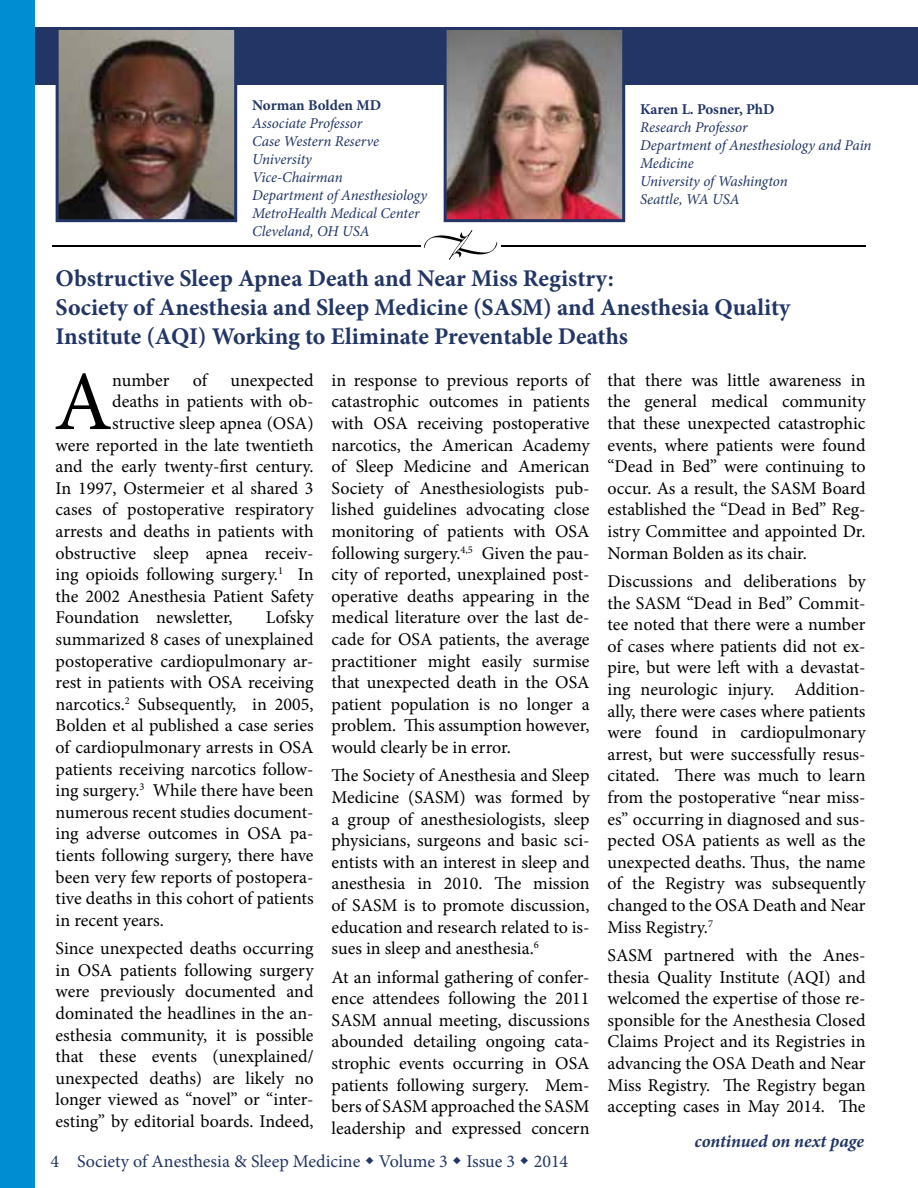
<style>
.page{position:relative;width:918px;height:1188px;background:#fff}
.page>*{position:absolute;margin:0;border:0;box-sizing:border-box;transform-origin:0 0}
.t1{font:84.45px "Minion Pro";color:#000}
.t2{font:700 24px/28.8px "Minion Pro";color:#223564}
.t3{font:18px/21.6px "Minion Pro";color:#000;text-align:justify}
.t4{font:18px "Minion Pro";color:#223564}
.t5{font:italic 700 18px "Minion Pro";letter-spacing:-.005em;color:#223564}
.t6{font:italic 15px/18px "Minion Pro";letter-spacing:-.01em;color:#223564}
.t7{font:700 15px "Minion Pro";letter-spacing:-.005em;color:#223564}
</style>
<div class="page">
<div style="left:1px;top:27px;width:917px;height:58px;background:#223564"></div>
<hr style="left:52px;top:246px;width:814px;height:1px;background:#000">
<div style="left:421px;top:228px;width:80px;height:30px;background:#fff"></div>
<svg style="left:424px;top:230px;width:73px;height:30px"></svg>
<div style="left:0;top:0;width:34px;height:1188px;background:#008dd2"></div>
<img style="left:60px;top:31px;width:173px;height:187px">
<div style="left:56px;top:27px;width:181px;height:195px;border:3px solid #223564"></div>
<img style="left:448px;top:31px;width:173px;height:187px">
<div style="left:444px;top:27px;width:181px;height:195px;border:3px solid #223564"></div>
<p class="t7" style="left:252px;top:95px;width:130px">Norman Bolden MD</p>
<p class="t6" style="left:252px;top:114px;width:176px">Associate Professor<br>Case Western Reserve<br>University<br>Vice-Chairman<br>Department of Anesthesiology<br>MetroHealth Medical Center<br>Cleveland, OH USA</p>
<p class="t7" style="left:640px;top:99px;width:136px">Karen L. Posner, PhD</p>
<p class="t6" style="left:640px;top:118px;width:233px">Research Professor<br>Department of Anesthesiology and Pain<br>Medicine<br>University of Washington<br>Seattle, WA USA</p>
<h2 class="t2" style="left:56px;top:264px;width:736px">Obstructive Sleep Apnea Death and Near Miss Registry:<br>Society of Anesthesia and Sleep Medicine (SASM) and Anesthesia Quality<br>Institute (AQI) Working to Eliminate Preventable Deaths</h2>
<h1 class="t1" style="left:54px;top:346px;width:60px">A</h1>
<p class="t3" style="left:112px;top:369px;width:59px">number</p>
<p class="t3" style="left:193px;top:369px;width:16px">of</p>
<p class="t3" style="left:230px;top:369px;width:85px">unexpected</p>
<p class="t3" style="left:112px;top:391px;width:203px">deaths in patients with ob-</p>
<p class="t3" style="left:112px;top:413px;width:203px">structive sleep apnea (OSA)</p>
<p class="t3" style="left:56px;top:434px;width:260px">were reported in the late twentieth</p>
<p class="t3" style="left:56px;top:456px;width:259px">and the early twenty-first century.</p>
<p class="t3" style="left:56px;top:477px;width:259px">In 1997, Ostermeier et al shared 3</p>
<p class="t3" style="left:56px;top:499px;width:259px">cases of postoperative respiratory</p>
<p class="t3" style="left:56px;top:521px;width:260px">arrests and deaths in patients with</p>
<p class="t3" style="left:56px;top:542px;width:259px">obstructive sleep apnea receiv-</p>
<p class="t3" style="left:56px;top:564px;width:259px">ing opioids following surgery.<sup>1</sup> In</p>
<p class="t3" style="left:56px;top:585px;width:260px">the 2002 Anesthesia Patient Safety</p>
<p class="t3" style="left:56px;top:607px;width:179px">Foundation newsletter,</p>
<p class="t3" style="left:56px;top:607px;width:260px;text-indent:210px">Lofsky summarized 8 cases of unexplained postoperative cardiopulmonary ar&shy;rest in patients with OSA receiving narcotics.<sup>2</sup> Subsequently, in 2005, Bolden et al published a case series of cardiopulmonary arrests in OSA patients receiving narcotics follow&shy;ing surgery.<sup>3</sup> While there have been numerous recent studies document&shy;ing adverse outcomes in OSA pa&shy;tients following surgery, there have been very few reports of postopera&shy;tive deaths in this cohort of patients in recent years.</p>
<p class="t3" style="left:56px;top:938px;width:260px">Since unexpected deaths occurring in OSA patients following surgery were previously documented and dominated the headlines in the an&shy;esthesia community, it is possible that these events (unexplained/ unexpected deaths) are likely no longer viewed as “novel” or “inter&shy;esting” by editorial boards. Indeed,</p>
<p class="t3" style="left:332px;top:369px;width:260px">in response to previous reports of catastrophic outcomes in patients with OSA receiving postoperative narcotics, the American Academy of Sleep Medicine and American Society of Anesthesiologists pub&shy;lished guidelines advocating close monitoring of patients with OSA following surgery.<sup>4,5</sup> Given the pau&shy;city of reported, unexplained post&shy;operative deaths appearing in the medical literature over the last de&shy;cade for OSA patients, the average practitioner might easily surmise that unexpected death in the OSA patient population is no longer a problem. This assumption however, would clearly be in error.</p>
<p class="t3" style="left:332px;top:765px;width:260px">The Society of Anesthesia and Sleep Medicine (SASM) was formed by a group of anesthesiologists, sleep physicians, surgeons and basic sci&shy;entists with an interest in sleep and anesthesia in 2010. The mission of SASM is to promote discussion, education and research related to is&shy;sues in sleep and anesthesia.<sup>6</sup></p>
<p class="t3" style="left:332px;top:966px;width:260px">At an informal gathering of confer&shy;ence attendees following the 2011<br>SASM annual meeting, discussions abounded detailing ongoing cata&shy;strophic events occurring in OSA patients following surgery. Mem&shy;bers of SASM approached the SASM leadership and expressed concern</p>
<p class="t4" style="left:50px;top:1150px;width:519px">4 Society of Anesthesia &amp; Sleep Medicine Volume 3 Issue 3 2014</p>
<p class="t3" style="left:608px;top:369px;width:260px">that there was little awareness in the general medical community that these unexpected catastrophic events, where patients were found “Dead in Bed” were continuing to occur. As a result, the SASM Board established the “Dead in Bed” Reg&shy;istry Committee and appointed Dr.<br>Norman Bolden as its chair.</p>
<p class="t3" style="left:608px;top:571px;width:260px">Discussions and deliberations by the SASM “Dead in Bed” Commit&shy;tee noted that there were a number of cases where patients did not ex&shy;pire, but were left with a devastat&shy;ing neurologic injury. Addition&shy;ally, there were cases where patients were found in cardiopulmonary arrest, but were successfully resus&shy;citated. There was much to learn from the postoperative “near miss&shy;es” occurring in diagnosed and sus&shy;pected OSA patients as well as the unexpected deaths. Thus, the name of the Registry was subsequently changed to the OSA Death and Near Miss Registry.<sup>7</sup></p>
<p class="t3" style="left:608px;top:944px;width:260px">SASM partnered with the Anes&shy;thesia Quality Institute (AQI) and welcomed the expertise of those re&shy;sponsible for the Anesthesia Closed Claims Project and its Registries in advancing the OSA Death and Near Miss Registry. The Registry began accepting cases in May 2014. The</p>
<p class="t5" style="left:695px;top:1129px;width:171px">continued on next page</p>
</div>
